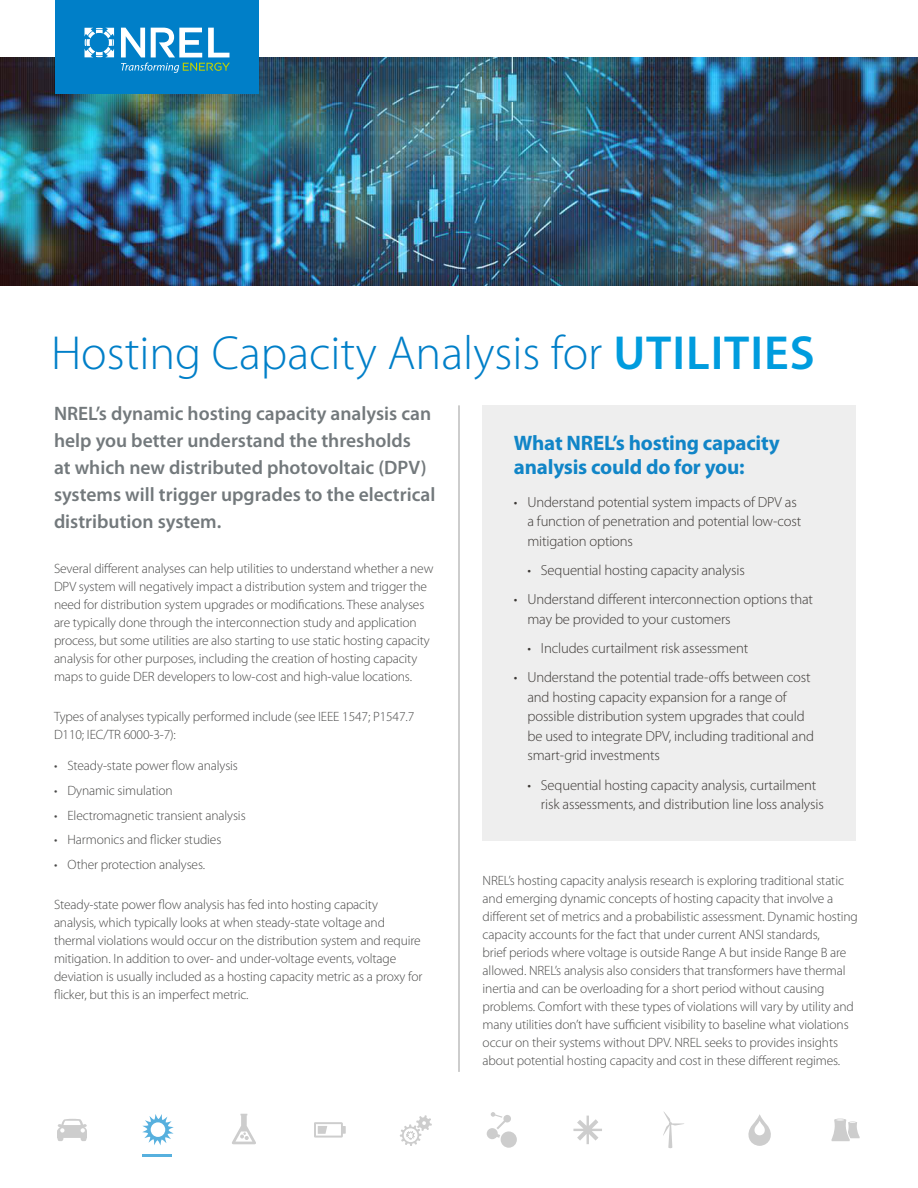
<style>
.page{position:relative;width:918px;height:1188px;background:#fff}
.page>*{position:absolute;margin:0;border:0;box-sizing:border-box;transform-origin:0 0}
.t1{font:300 48px "Myriad Pro";color:#007fc8}
.sidebar_text_reverse{font:700 21px/24px "Myriad Pro";letter-spacing:-.01em;color:#1185c7}
.intro_text{font:600 19.5px/27px "Myriad Pro";color:#73797c}
.t2{font:300 14.7px/19.5px "Myriad Pro";letter-spacing:-.01em;color:#3c3835}
.body{font:300 13.5px/18px "Myriad Pro";letter-spacing:-.01em;color:#4a4a49}
.s1{font-weight:600;color:#009cde}
</style>
<div class="page">
<img style="left:0;top:58px;width:918px;height:227px">
<div style="left:483px;top:405px;width:373px;height:436px;background:#eee"></div>
<div style="left:56px;top:0;width:203px;height:93px;background:#007fc8"></div>
<svg style="left:85px;top:28px;width:29px;height:29px"></svg>
<svg style="left:121px;top:28px;width:24px;height:29px"></svg>
<svg style="left:151px;top:28px;width:51px;height:29px"></svg>
<svg style="left:208px;top:28px;width:21px;height:29px"></svg>
<svg style="left:121px;top:63px;width:109px;height:10px"></svg>
<hr style="left:459px;top:405px;width:1px;height:667px;background:#9d9d9c">
<svg style="left:142px;top:1114px;width:32px;height:31px"></svg>
<svg style="left:400px;top:1115px;width:32px;height:31px"></svg>
<svg style="left:57px;top:1119px;width:30px;height:22px"></svg>
<svg style="left:314px;top:1122px;width:32px;height:16px"></svg>
<svg style="left:232px;top:1114px;width:24px;height:30px"></svg>
<svg style="left:663px;top:1112px;width:21px;height:36px"></svg>
<svg style="left:573px;top:1116px;width:29px;height:28px"></svg>
<svg style="left:748px;top:1114px;width:23px;height:32px"></svg>
<svg style="left:487px;top:1112px;width:30px;height:36px"></svg>
<svg style="left:832px;top:1119px;width:28px;height:22px"></svg>
<hr style="left:143px;top:1154px;width:29px;height:2px;background:#0088ce">
<h2 class="t1" style="left:51px;top:324px;width:765px">Hosting Capacity Analysis for <span class="s1">UTILITIES</span></h2>
<p class="intro_text" style="left:54px;top:399px;width:383px">NREL’s dynamic hosting capacity analysis can help you better understand the thresholds<br>at which new distributed photovoltaic (DPV) systems will trigger upgrades to the electrical distribution system.</p>
<p class="body" style="left:54px;top:559px;width:381px">Several different analyses can help utilities to understand whether a new DPV system will negatively impact a distribution system and trigger the need for distribution system upgrades or modifications. These analyses are typically done through the interconnection study and application process, but some utilities are also starting to use static hosting capacity analysis for other purposes, including the creation of hosting capacity maps to guide DER developers to low-cost and high-value locations.</p>
<p class="body" style="left:54px;top:707px;width:362px">Types of analyses typically performed include (see IEEE 1547; P1547.7<br>D110; IEC/TR 6000-3-7):</p>
<p class="body" style="left:54px;top:756px;width:185px">• Steady-state power flow analysis</p>
<p class="body" style="left:54px;top:781px;width:120px">• Dynamic simulation</p>
<p class="body" style="left:54px;top:806px;width:193px">• Electromagnetic transient analysis</p>
<p class="body" style="left:54px;top:831px;width:169px">• Harmonics and flicker studies</p>
<p class="body" style="left:54px;top:855px;width:153px">• Other protection analyses.</p>
<p class="body" style="left:54px;top:895px;width:370px">Steady-state power flow analysis has fed into hosting capacity analysis, which typically looks at when steady-state voltage and thermal violations would occur on the distribution system and require mitigation. In addition to over- and under-voltage events, voltage deviation is usually included as a hosting capacity metric as a proxy for flicker, but this is an imperfect metric.</p>
<p class="sidebar_text_reverse" style="left:514px;top:430px;width:267px">What NREL’s hosting capacity analysis could do for you:</p>
<p class="t2" style="left:527px;top:492px;width:275px;text-indent:-14px">• Understand potential system impacts of DPV as a function of penetration and potential low-cost mitigation options</p>
<p class="t2" style="left:527px;top:560px;width:219px">• Sequential hosting capacity analysis</p>
<p class="t2" style="left:527px;top:590px;width:287px;text-indent:-14px">• Understand different interconnection options that may be provided to your customers</p>
<p class="t2" style="left:527px;top:638px;width:222px">• Includes curtailment risk assessment</p>
<p class="t2" style="left:527px;top:668px;width:288px;text-indent:-14px">• Understand the potential trade-offs between cost and hosting capacity expansion for a range of possible distribution system upgrades that could be used to integrate DPV, including traditional and smart-grid investments</p>
<p class="t2" style="left:541px;top:775px;width:284px;text-indent:-14px">• Sequential hosting capacity analysis, curtailment risk assessments, and distribution line loss analysis</p>
<p class="body" style="left:483px;top:871px;width:377px">NREL’s hosting capacity analysis research is exploring traditional static and emerging dynamic concepts of hosting capacity that involve a different set of metrics and a probabilistic assessment. Dynamic hosting capacity accounts for the fact that under current ANSI standards,<br>brief periods where voltage is outside Range A but inside Range B are allowed. NREL’s analysis also considers that transformers have thermal inertia and can be overloading for a short period without causing problems. Comfort with these types of violations will vary by utility and many utilities don’t have sufficient visibility to baseline what violations occur on their systems without DPV. NREL seeks to provides insights about potential hosting capacity and cost in these different regimes.</p>
</div>
